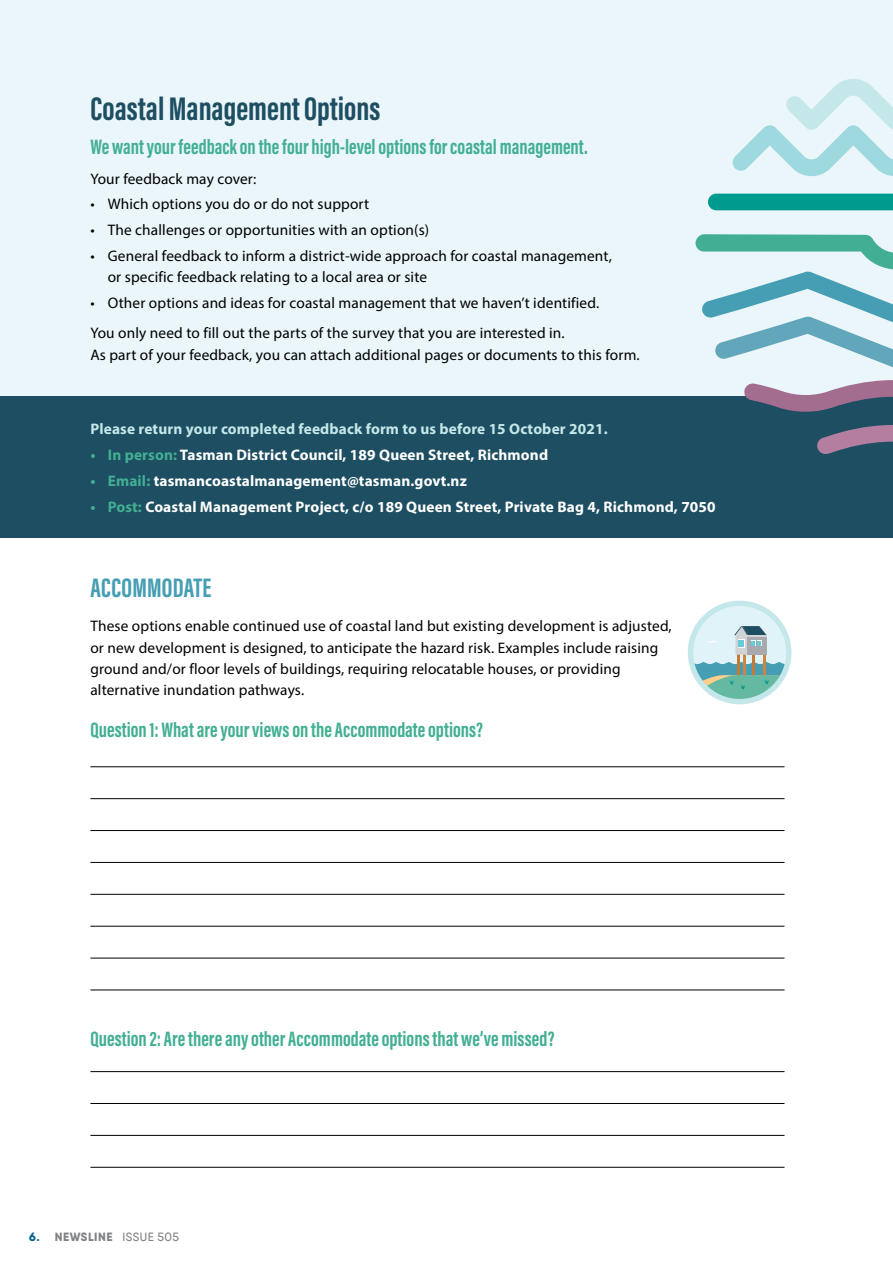
<style>
.page{position:relative;width:893px;height:1263px;background:#fff}
.page>*{position:absolute;margin:0;border:0;box-sizing:border-box;transform-origin:0 0}
.t1{font:33.6px "Acumin Variable Concept";color:#1d4e61}
.t2{font:27.6px "Acumin Variable Concept";letter-spacing:.01em;color:#459eb4}
.t3{font:21.45px "Acumin Variable Concept";color:#42af93}
.t4{font:15.3px/21.5px "Myriad Pro";letter-spacing:.01em;color:#000}
.t5{font:700 15.3px "Myriad Pro";letter-spacing:.01em;color:#fff}
.t6{font:700 15.3px "Myriad Pro";letter-spacing:.01em;color:#c4e7e9}
.t7{font:800 12px "Qanelas Soft DEMO";letter-spacing:.045em;color:#808285}
.s1{color:#42af93}
.s2{color:#00648a}
.s3{font-weight:500}
</style>
<div class="page">
<div style="left:0;top:0;width:893px;height:441px;background:#eaf6fa"></div>
<div style="left:708px;top:194px;width:185px;height:16px;background:#009b8f"></div>
<svg style="left:732px;top:79px;width:161px;height:98px"></svg>
<svg style="left:695px;top:234px;width:198px;height:134px"></svg>
<div style="left:0;top:396px;width:893px;height:142px;background:#1d4e61"></div>
<svg style="left:817px;top:425px;width:76px;height:29px"></svg>
<svg style="left:744px;top:380px;width:149px;height:32px"></svg>
<hr style="left:90px;top:766px;width:694px;height:1px;background:#000">
<hr style="left:90px;top:798px;width:694px;height:1px;background:#000">
<hr style="left:90px;top:830px;width:694px;height:1px;background:#000">
<hr style="left:90px;top:862px;width:694px;height:1px;background:#000">
<hr style="left:90px;top:894px;width:694px;height:1px;background:#000">
<hr style="left:90px;top:1071px;width:694px;height:1px;background:#000">
<hr style="left:90px;top:926px;width:694px;height:1px;background:#000">
<hr style="left:90px;top:1103px;width:694px;height:1px;background:#000">
<hr style="left:90px;top:990px;width:694px;height:1px;background:#000">
<hr style="left:90px;top:1167px;width:694px;height:1px;background:#000">
<hr style="left:90px;top:958px;width:694px;height:1px;background:#000">
<hr style="left:90px;top:1135px;width:694px;height:1px;background:#000">
<div style="left:690px;top:603px;width:99px;height:99px;background:#dff3f9;border-radius:50%"></div>
<hr style="left:763px;top:654px;width:2px;height:21px;background:#cf853e">
<hr style="left:743px;top:654px;width:3px;height:21px;background:#cf853e">
<hr style="left:737px;top:654px;width:2px;height:21px;background:#c27a35">
<hr style="left:752px;top:654px;width:2px;height:21px;background:#c27a35">
<svg style="left:734px;top:626px;width:33px;height:29px"></svg>
<svg style="left:690px;top:662px;width:99px;height:40px"></svg>
<div style="left:688px;top:601px;width:103px;height:103px;border:5px solid #c4e7e9;border-radius:50%"></div>
<h1 class="t1" style="left:90px;top:86px;width:292px">Coastal Management Options</h1>
<h3 class="t3" style="left:90px;top:131px;width:499px">We want your feedback on the four high-level options for coastal management.</h3>
<p class="t4" style="left:90px;top:168px;width:168px">Your feedback may cover:</p>
<p class="t4" style="left:90px;top:193px;width:280px">• Which options you do or do not support</p>
<p class="t4" style="left:90px;top:219px;width:340px">• The challenges or opportunities with an option(s)</p>
<p class="t4" style="left:108px;top:245px;width:506px;text-indent:-17px">• General feedback to inform a district-wide approach for coastal management, or specific feedback relating to a local area or site</p>
<p class="t4" style="left:90px;top:288px;width:510px;line-height:30.2px">• Other options and ideas for coastal management that we haven’t identified.<br>You only need to fill out the parts of the survey that you are interested in.</p>
<p class="t4" style="left:90px;top:344px;width:551px">As part of your feedback, you can attach additional pages or documents to this form.</p>
<p class="t6" style="left:90px;top:419px;width:519px">Please return your completed feedback form to us before 15 October 2021.</p>
<p class="t5" style="left:90px;top:445px;width:459px"><span class="s1">• In person:</span> Tasman District Council, 189 Queen Street, Richmond</p>
<p class="t5" style="left:90px;top:471px;width:378px"><span class="s1">• Email:</span> tasmancoastalmanagement@tasman.govt.nz</p>
<p class="t5" style="left:90px;top:496px;width:627px"><span class="s1">• Post:</span> Coastal Management Project, c/o 189 Queen Street, Private Bag 4, Richmond, 7050</p>
<h2 class="t2" style="left:90px;top:568px;width:122px">ACCOMMODATE</h2>
<p class="t4" style="left:90px;top:615px;width:583px">These options enable continued use of coastal land but existing development is adjusted, or new development is designed, to anticipate the hazard risk. Examples include raising ground and/or floor levels of buildings, requiring relocatable houses, or providing alternative inundation pathways.</p>
<h3 class="t3" style="left:90px;top:715px;width:394px">Question 1: What are your views on the Accommodate options?</h3>
<h3 class="t3" style="left:90px;top:1023px;width:466px">Question 2: Are there any other Accommodate options that we’ve missed?</h3>
<p class="t7" style="left:29px;top:1231px;width:152px"><span class="s2">6.</span> NEWSLINE <span class="s3">ISSUE 505</span></p>
</div>
